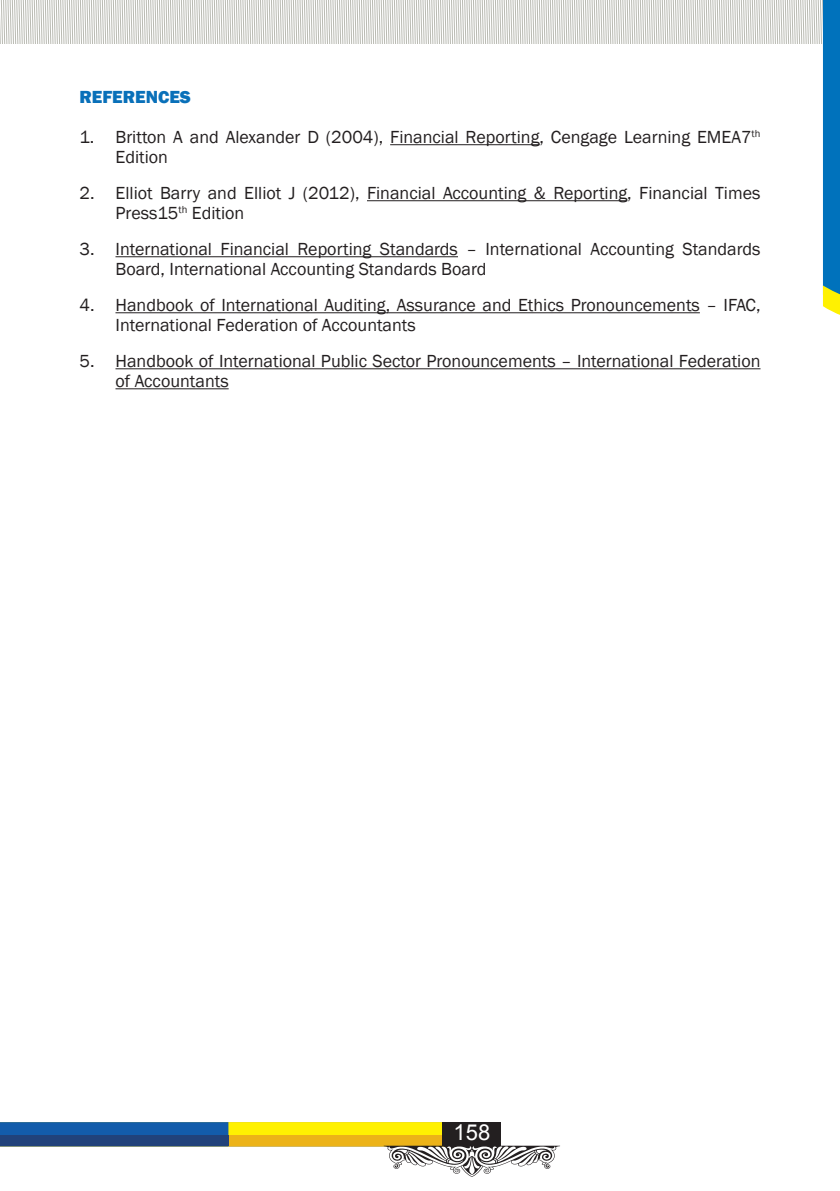
<style>
.page{position:relative;width:840px;height:1191px;background:#fff}
.page>*{position:absolute;margin:0;border:0;box-sizing:border-box;transform-origin:0 0}
.t1{font:22px "Arial";color:#fff}
.t2{font:18px/20px "Franklin Gothic";color:#231f20}
.t3{font:800 18px "Franklin Gothic";color:#0970b9}
</style>
<div class="page">
<svg style="left:0;top:1122px;width:560px;height:54px"></svg>
<hr style="left:115px;top:368px;width:645px;height:1px;background:#231f20">
<hr style="left:115px;top:388px;width:113px;height:1px;background:#231f20">
<svg style="left:0;top:0;width:840px;height:315px"></svg>
<p class="t3" style="left:79px;top:86px;width:113px">REFERENCES</p>
<p class="t2" style="left:115px;top:128px;width:646px;text-indent:-36px">1. Britton A and Alexander D (2004), Financial Reporting, Cengage Learning EMEA7<sup>th<br></sup>Edition</p>
<p class="t2" style="left:115px;top:184px;width:646px;text-indent:-36px">2. Elliot Barry and Elliot J (2012), Financial Accounting &amp; Reporting, Financial Times<br>Press15<sup>th</sup> Edition</p>
<p class="t2" style="left:115px;top:240px;width:646px;text-indent:-36px">3. International Financial Reporting Standards – International Accounting Standards<br>Board, International Accounting Standards Board</p>
<p class="t2" style="left:115px;top:296px;width:646px;text-indent:-36px">4. Handbook of International Auditing, Assurance and Ethics Pronouncements – IFAC,<br>International Federation of Accountants</p>
<p class="t2" style="left:115px;top:352px;width:646px;text-indent:-36px">5. Handbook of International Public Sector Pronouncements – International Federation of Accountants</p>
<p class="t1" style="left:453px;top:1118px;width:38px">158</p>
</div>
